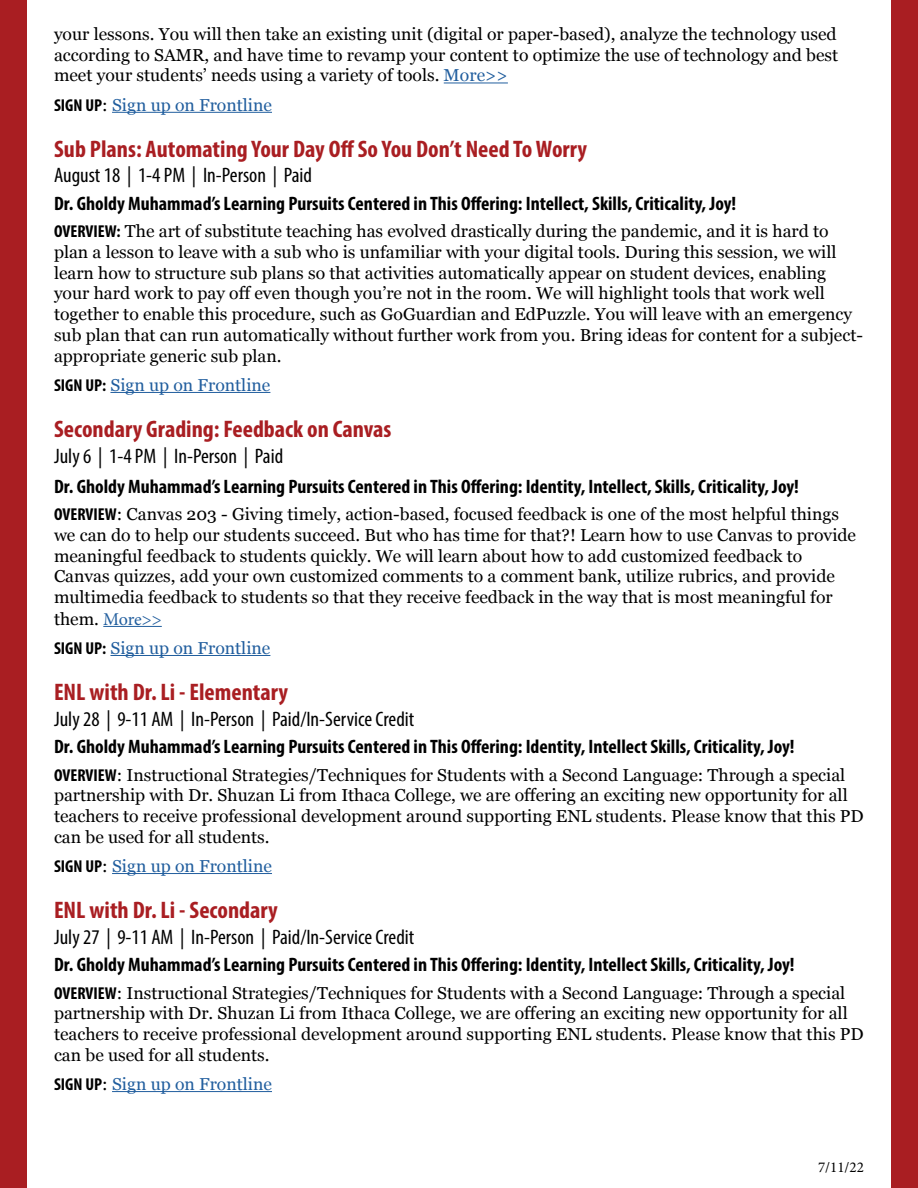
<style>
.page{position:relative;width:918px;height:1188px;background:#fff}
.page>*{position:absolute;margin:0;border:0;box-sizing:border-box;transform-origin:0 0}
.t1{font:700 condensed 24px "Myriad Pro";color:#a91e22}
.t2{font:condensed 21px "Myriad Pro";color:#000}
.t3{font:700 condensed 19.5px "Myriad Pro";color:#000}
.t4{font:18px "Minion Pro";color:#215e9e}
.t5{font:17.25px/20.7px "Georgia";color:#000}
.t6{font:17.25px "Georgia";color:#215e9e}
.t7{font:15px "Minion Pro";color:#000}
.s1{color:#215e9e}
.s2{font-family:"Myriad Pro";font-weight:700;font-stretch:condensed;color:#000}
.s3{color:#000}
.s4{font-family:"Myriad Pro";font-weight:700;font-stretch:condensed}
.s5{font-family:"Georgia";font-size:17.25px;color:#000}
</style>
<div class="page">
<div style="left:0;top:0;width:27px;height:1188px;background:#a91e22"></div>
<div style="left:891px;top:0;width:27px;height:1188px;background:#a91e22"></div>
<hr style="left:444px;top:83px;width:64px;height:1px;background:#215e9e">
<hr style="left:112px;top:112px;width:160px;height:1px;background:#215e9e">
<hr style="left:110px;top:392px;width:160px;height:1px;background:#215e9e">
<hr style="left:103px;top:626px;width:59px;height:1px;background:#215e9e">
<hr style="left:110px;top:655px;width:160px;height:1px;background:#215e9e">
<hr style="left:112px;top:873px;width:160px;height:1px;background:#215e9e">
<hr style="left:112px;top:1091px;width:160px;height:1px;background:#215e9e">
<p class="t5" style="left:54px;top:23px;width:786px;text-align:justify">your lessons. You will then take an existing unit (digital or paper-based), analyze the technology used according to SAMR, and have time to revamp your content to optimize the use of technology and best meet your students’ needs using a variety of tools. <span class="s1">More&gt;&gt;</span></p>
<p class="t6" style="left:54px;top:92px;width:219px"><span class="s2">SIGN UP</span><span class="s3">:</span> Sign up on Frontline</p>
<h1 class="t1" style="left:54px;top:134px;width:535px">Sub Plans: Automating Your Day Off So You Don’t Need To Worry</h1>
<p class="t2" style="left:54px;top:163px;width:260px">August 18 | 1-4 PM | In-Person | Paid</p>
<p class="t3" style="left:54px;top:191px;width:684px">Dr. Gholdy Muhammad’s Learning Pursuits Centered in This Offering: Intellect, Skills, Criticality, Joy!</p>
<p class="t5" style="left:54px;top:220px;width:811px"><span class="s4">OVERVIEW:</span> The art of substitute teaching has evolved drastically during the pandemic, and it is hard to plan a lesson to leave with a sub who is unfamiliar with your digital tools. During this session, we will learn how to structure sub plans so that activities automatically appear on student devices, enabling your hard work to pay off even though you’re not in the room. We will highlight tools that work well together to enable this procedure, such as GoGuardian and EdPuzzle. You will leave with an emergency sub plan that can run automatically without further work from you. Bring ideas for content for a subject&shy;appropriate generic sub plan.</p>
<p class="t6" style="left:54px;top:372px;width:218px"><span class="s2">SIGN UP:</span> Sign up on Frontline</p>
<h1 class="t1" style="left:54px;top:414px;width:339px">Secondary Grading: Feedback on Canvas</h1>
<p class="t2" style="left:54px;top:443px;width:231px">July 6 | 1-4 PM | In-Person | Paid</p>
<p class="t3" style="left:54px;top:474px;width:746px">Dr. Gholdy Muhammad’s Learning Pursuits Centered in This Offering: Identity, Intellect, Skills, Criticality, Joy!</p>
<p class="t5" style="left:54px;top:503px;width:804px"><span class="s4">OVERVIEW</span>: Canvas 203 - Giving timely, action-based, focused feedback is one of the most helpful things we can do to help our students succeed. But who has time for that?! Learn how to use Canvas to provide meaningful feedback to students quickly. We will learn about how to add customized feedback to Canvas quizzes, add your own customized comments to a comment bank, utilize rubrics, and provide multimedia feedback to students so that they receive feedback in the way that is most meaningful for</p>
<p class="t4" style="left:54px;top:607px;width:109px"><span class="s5">them.</span> More&gt;&gt;</p>
<p class="t6" style="left:54px;top:635px;width:218px"><span class="s2">SIGN UP:</span> Sign up on Frontline</p>
<h1 class="t1" style="left:54px;top:677px;width:236px">ENL with Dr. Li - Elementary</h1>
<p class="t2" style="left:54px;top:706px;width:362px">July 28 | 9-11 AM | In-Person | Paid/In-Service Credit</p>
<p class="t3" style="left:54px;top:734px;width:742px">Dr. Gholdy Muhammad’s Learning Pursuits Centered in This Offering: Identity, Intellect Skills, Criticality, Joy!</p>
<p class="t5" style="left:54px;top:764px;width:811px"><span class="s4">OVERVIEW</span>: Instructional Strategies/Techniques for Students with a Second Language: Through a special partnership with Dr. Shuzan Li from Ithaca College, we are offering an exciting new opportunity for all teachers to receive professional development around supporting ENL students. Please know that this PD can be used for all students.</p>
<p class="t6" style="left:54px;top:853px;width:219px"><span class="s2">SIGN UP</span><span class="s3">:</span> Sign up on Frontline</p>
<h1 class="t1" style="left:54px;top:895px;width:225px">ENL with Dr. Li - Secondary</h1>
<p class="t2" style="left:54px;top:924px;width:362px">July 27 | 9-11 AM | In-Person | Paid/In-Service Credit</p>
<p class="t3" style="left:54px;top:952px;width:742px">Dr. Gholdy Muhammad’s Learning Pursuits Centered in This Offering: Identity, Intellect Skills, Criticality, Joy!</p>
<p class="t5" style="left:54px;top:982px;width:811px"><span class="s4">OVERVIEW</span>: Instructional Strategies/Techniques for Students with a Second Language: Through a special partnership with Dr. Shuzan Li from Ithaca College, we are offering an exciting new opportunity for all teachers to receive professional development around supporting ENL students. Please know that this PD can be used for all students.</p>
<p class="t6" style="left:54px;top:1072px;width:219px"><span class="s2">SIGN UP</span><span class="s3">:</span> Sign up on Frontline</p>
<p class="t7" style="left:818px;top:1157px;width:47px">7/11/22</p>
</div>
